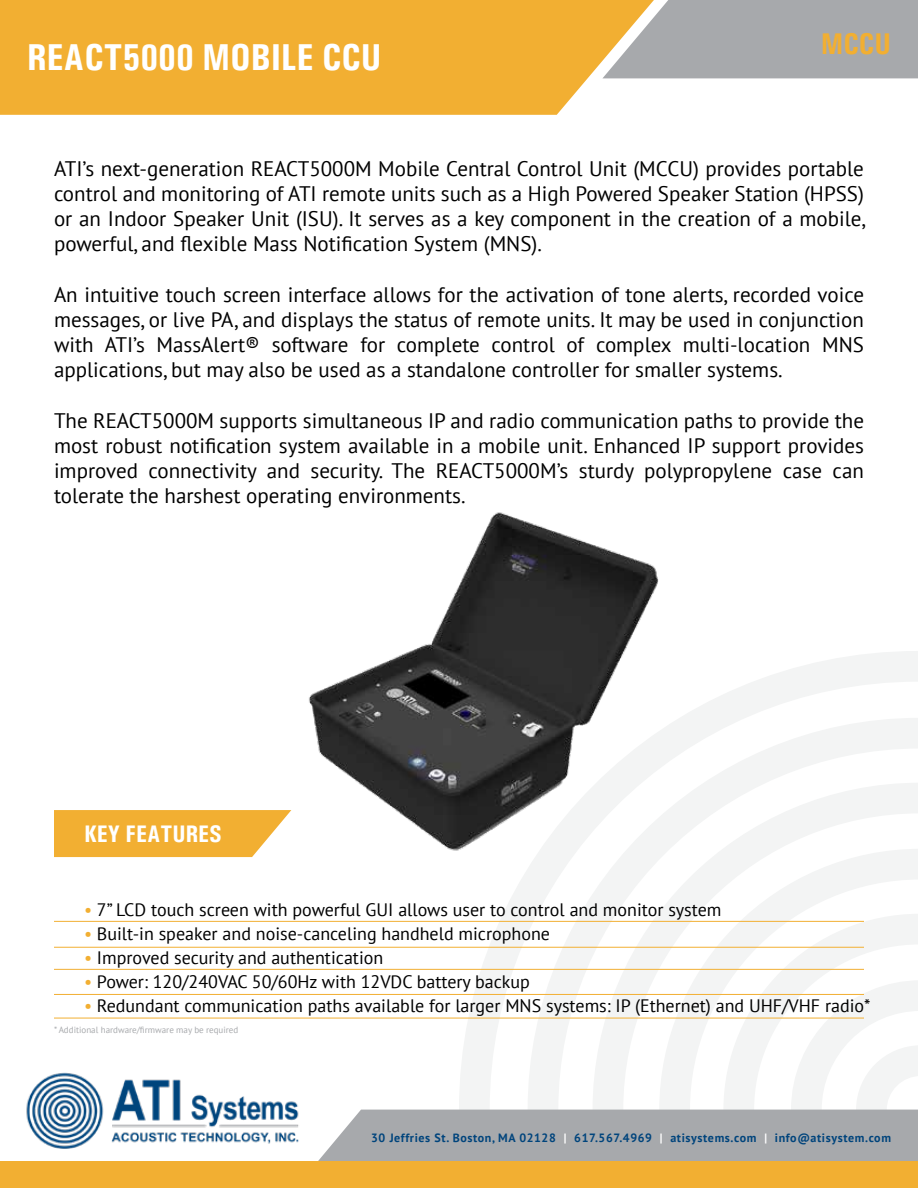
<style>
.page{position:relative;width:918px;height:1188px;background:#fff}
.page>*{position:absolute;margin:0;border:0;box-sizing:border-box;transform-origin:0 0}
.t1{font:700 condensed 37.5px "Univers";color:#fff}
.t2{font:700 condensed 30px "Univers";color:#f2af32}
.t3{font:700 condensed 24px "Univers";color:#fff}
.t4{font:21px/25.2px "PT Sans";color:#000;text-align:justify}
.t5{font:18px "PT Sans";color:#000}
.t6{font:700 12px "PT Sans";letter-spacing:.05em;color:#00447c}
.t7{font:9px "PT Sans";color:#a7a9ac}
.s1{color:#f2af32}
.s2{color:#fff}
</style>
<div class="page">
<svg style="left:459px;top:651px;width:459px;height:459px"></svg>
<img style="left:26px;top:1072px;width:272px;height:77px">
<svg style="left:296px;top:1110px;width:622px;height:51px;background:#adaeb1"></svg>
<div style="left:0;top:0;width:654px;height:115px;background:#f2af32"></div>
<svg style="left:602px;top:0;width:316px;height:78px;background:#afaca7"></svg>
<div style="left:0;top:1161px;width:918px;height:27px;background:#f2af32"></div>
<svg style="left:54px;top:810px;width:26px;height:47px"></svg>
<hr style="left:54px;top:921px;width:810px;height:1px;background:#f2af32">
<hr style="left:54px;top:969px;width:810px;height:1px;background:#f2af32">
<hr style="left:54px;top:994px;width:810px;height:1px;background:#f2af32">
<hr style="left:54px;top:1018px;width:810px;height:1px;background:#f2af32">
<img style="left:80px;top:512px;width:784px;height:345px">
<hr style="left:54px;top:947px;width:810px;height:1px;background:#f2af32">
<h1 class="t1" style="left:27px;top:35px;width:356px">REACT5000 MOBILE CCU</h1>
<h2 class="t2" style="left:821px;top:26px;width:71px">MCCU</h2>
<p class="t4" style="left:54px;top:155px;width:813px">ATI’s next-generation REACT5000M Mobile Central Control Unit (MCCU) provides portable control and monitoring of ATI remote units such as a High Powered Speaker Station (HPSS) or an Indoor Speaker Unit (ISU). It serves as a key component in the creation of a mobile, powerful, and flexible Mass Notification System (MNS).</p>
<p class="t4" style="left:54px;top:281px;width:812px">An intuitive touch screen interface allows for the activation of tone alerts, recorded voice messages, or live PA, and displays the status of remote units. It may be used in conjunction with ATI’s MassAlert® software for complete control of complex multi-location MNS applications, but may also be used as a standalone controller for smaller systems.</p>
<p class="t4" style="left:54px;top:407px;width:812px">The REACT5000M supports simultaneous IP and radio communication paths to provide the most robust notification system available in a mobile unit. Enhanced IP support provides improved connectivity and security. The REACT5000M’s sturdy polypropylene case can tolerate the harshest operating environments.</p>
<p class="t3" style="left:84px;top:819px;width:140px">KEY FEATURES</p>
<p class="t5" style="left:84px;top:898px;width:639px"><span class="s1">•</span> 7” LCD touch screen with powerful GUI allows user to control and monitor system</p>
<p class="t5" style="left:84px;top:922px;width:468px"><span class="s1">•</span> Built-in speaker and noise-canceling handheld microphone</p>
<p class="t5" style="left:84px;top:946px;width:301px"><span class="s1">•</span> Improved security and authentication</p>
<p class="t5" style="left:84px;top:970px;width:448px"><span class="s1">•</span> Power: 120/240VAC 50/60Hz with 12VDC battery backup</p>
<p class="t5" style="left:84px;top:994px;width:788px"><span class="s1">•</span> Redundant communication paths available for larger MNS systems: IP (Ethernet) and UHF/VHF radio*</p>
<p class="t7" style="left:54px;top:1024px;width:186px">* Additional hardware/firmware may be required</p>
<p class="t6" style="left:371px;top:1130px;width:521px">30 Jeffries St. Boston, MA 02128 <span class="s2">|</span> 617.567.4969 <span class="s2">|</span> atisystems.com <span class="s2">|</span> info@atisystem.com</p>
</div>
